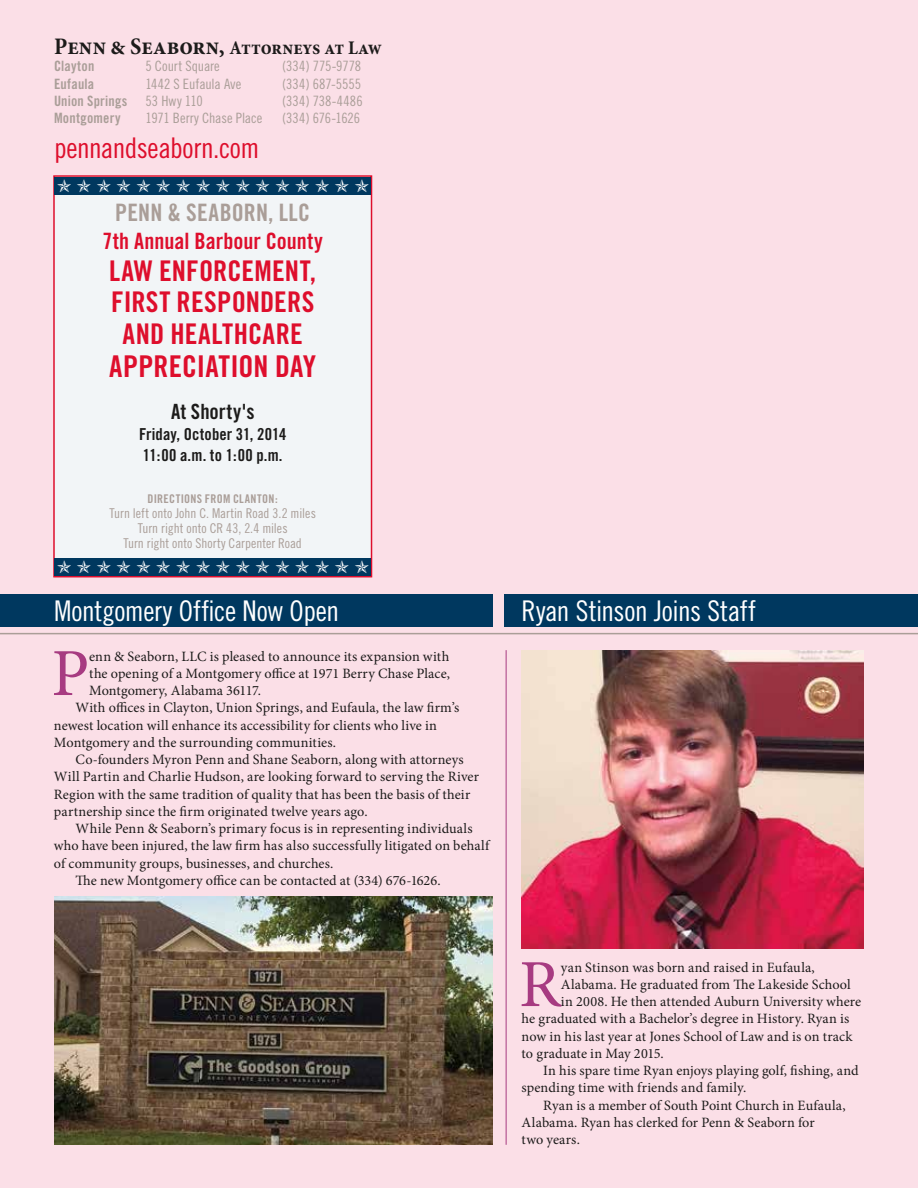
<style>
.page{position:relative;width:918px;height:1188px;background:#fbdfe7}
.page>*{position:absolute;margin:0;border:0;box-sizing:border-box;transform-origin:0 0}
.t1{font:67.35px "Minion Pro";color:#a73b81}
.t2{font:30px "Trade Gothic Bold Cond Twenty";letter-spacing:.005em;color:#de0e2c}
.t3{font:28.5px "Trade Gothic Cond Eighteen";letter-spacing:-.01em;color:#fff}
.t4{font:28.5px/31.5px "Trade Gothic Bold Cond Twenty";letter-spacing:.01em;color:#de0e2c;text-align:center}
.t5{font:28.5px "Trade Gothic Cond Eighteen";letter-spacing:-.015em;color:#de0e2c}
.t6{font:24px "Trade Gothic Bold Cond Twenty";letter-spacing:.01em;color:#aa9e98}
.t7{font:22.5px "Trade Gothic Bold Cond Twenty";color:#de0e2c}
.t8{font:21px "Trade Gothic Bold Cond Twenty";letter-spacing:.005em;color:#1c1b1a}
.t9{font:700 condensed 19.5px "Minion Pro";letter-spacing:-.005em;color:#1c1b1a}
.t10{font:18px "Zapf Dingbats";color:#fff}
.t11{font:16.5px/21px "Trade Gothic Bold Cond Twenty";letter-spacing:.005em;color:#1c1b1a}
.t12{font:14.25px "Minion Pro";letter-spacing:.01em;color:#1c1b1a}
.t13{font:14.25px "Trade Gothic Cond Eighteen";letter-spacing:-.005em;color:#aa9e98}
.t14{font:14.25px "Trade Gothic Bold Cond Twenty";letter-spacing:.015em;color:#aa9e98}
.t15{font:13.5px/15px "Trade Gothic Cond Eighteen";color:#aa9e98;text-align:center}
.t16{font:12px "Trade Gothic Bold Cond Twenty";letter-spacing:.03em;color:#aa9e98}
.s1{font-size:24px}
</style>
<div class="page">
<div style="left:0;top:594px;width:492px;height:32px;background:#00385f"></div>
<div style="left:504px;top:594px;width:414px;height:32px;background:#00385f"></div>
<hr style="left:0;top:633px;width:918px;height:1px;background:#aa9e98">
<hr style="left:506px;top:650px;width:1px;height:495px;background:#a73b81">
<div style="left:54px;top:176px;width:318px;height:401px;background:#f2f5f7"></div>
<div style="left:53px;top:175px;width:319px;height:402px;border:2px solid #de0e2c"></div>
<img style="left:54px;top:897px;width:438px;height:248px">
<div style="left:55px;top:177px;width:316px;height:17px;background:#00385f"></div>
<div style="left:55px;top:558px;width:316px;height:18px;background:#00385f"></div>
<img style="left:522px;top:650px;width:342px;height:298px">
<h3 class="t9" style="left:54px;top:35px;width:330px"><span class="s1">Penn &amp; Seaborn,</span> Attorneys at Law</h3>
<p class="t14" style="left:54px;top:58px;width:42px">Clayton</p>
<p class="t13" style="left:145px;top:58px;width:76px">5 Court Square</p>
<p class="t13" style="left:282px;top:58px;width:81px">(334) 775-9778</p>
<p class="t14" style="left:54px;top:75px;width:42px">Eufaula</p>
<p class="t13" style="left:145px;top:75px;width:97px">1442 S Eufaula Ave</p>
<p class="t13" style="left:282px;top:75px;width:81px">(334) 687-5555</p>
<p class="t14" style="left:54px;top:92px;width:75px">Union Springs</p>
<p class="t13" style="left:145px;top:92px;width:59px">53 Hwy 110</p>
<p class="t13" style="left:282px;top:92px;width:82px">(334) 738-4486</p>
<p class="t14" style="left:54px;top:109px;width:68px">Montgomery</p>
<p class="t13" style="left:145px;top:110px;width:118px">1971 Berry Chase Place</p>
<p class="t13" style="left:282px;top:110px;width:80px">(334) 676-1626</p>
<h3 class="t5" style="left:54px;top:131px;width:207px">pennandseaborn.com</h3>
<p class="t10" style="left:57px;top:177px;width:314px">✯ ✯ ✯ ✯ ✯ ✯ ✯ ✯ ✯ ✯ ✯ ✯ ✯ ✯ ✯ ✯</p>
<h3 class="t6" style="left:115px;top:197px;width:197px">PENN &amp; SEABORN, LLC</h3>
<h3 class="t7" style="left:103px;top:227px;width:222px">7th Annual Barbour County</h3>
<h3 class="t4" style="left:109px;top:254px;width:209px">LAW ENFORCEMENT,<br>FIRST RESPONDERS<br>AND HEALTHCARE</h3>
<h2 class="t2" style="left:109px;top:348px;width:209px">APPRECIATION DAY</h2>
<h3 class="t8" style="left:171px;top:398px;width:85px">At Shorty's</h3>
<p class="t11" style="left:139px;top:423px;width:149px">Friday, October 31, 2014<br>11:00 a.m. to 1:00 p.m.</p>
<p class="t16" style="left:148px;top:491px;width:132px">DIRECTIONS FROM CLANTON:</p>
<p class="t15" style="left:110px;top:505px;width:208px">Turn left onto John C. Martin Road 3.2 miles<br>Turn right onto CR 43, 2.4 miles<br>Turn right onto Shorty Carpenter Road</p>
<p class="t10" style="left:57px;top:558px;width:314px">✯ ✯ ✯ ✯ ✯ ✯ ✯ ✯ ✯ ✯ ✯ ✯ ✯ ✯ ✯ ✯</p>
<h3 class="t3" style="left:54px;top:594px;width:287px">Montgomery Office Now Open</h3>
<h3 class="t3" style="left:522px;top:594px;width:236px">Ryan Stinson Joins Staff</h3>
<h1 class="t1" style="left:51px;top:628px;width:39px">P</h1>
<p class="t12" style="left:89px;top:646px;width:362px">enn &amp; Seaborn, LLC is pleased to announce its expansion with</p>
<p class="t12" style="left:89px;top:664px;width:363px">the opening of a Montgomery office at 1971 Berry Chase Place,</p>
<p class="t12" style="left:89px;top:681px;width:173px">Montgomery, Alabama 36117.</p>
<p class="t12" style="left:76px;top:698px;width:385px">With offices in Clayton, Union Springs, and Eufaula, the law firm’s</p>
<p class="t12" style="left:54px;top:715px;width:385px">newest location will enhance its accessibility for clients who live in</p>
<p class="t12" style="left:54px;top:733px;width:284px">Montgomery and the surrounding communities.</p>
<p class="t12" style="left:76px;top:750px;width:390px">Co-founders Myron Penn and Shane Seaborn, along with attorneys</p>
<p class="t12" style="left:54px;top:767px;width:427px">Will Partin and Charlie Hudson, are looking forward to serving the River</p>
<p class="t12" style="left:54px;top:784px;width:418px">Region with the same tradition of quality that has been the basis of their</p>
<p class="t12" style="left:54px;top:802px;width:315px">partnership since the firm originated twelve years ago.</p>
<p class="t12" style="left:76px;top:819px;width:399px">While Penn &amp; Seaborn’s primary focus is in representing individuals</p>
<p class="t12" style="left:54px;top:836px;width:437px">who have been injured, the law firm has also successfully litigated on behalf</p>
<p class="t12" style="left:54px;top:854px;width:281px">of community groups, businesses, and churches.</p>
<p class="t12" style="left:76px;top:871px;width:367px">The new Montgomery office can be contacted at (334) 676-1626.</p>
<h1 class="t1" style="left:519px;top:939px;width:43px">R</h1>
<p class="t12" style="left:561px;top:957px;width:255px">yan Stinson was born and raised in Eufaula,</p>
<p class="t12" style="left:561px;top:975px;width:291px">Alabama. He graduated from The Lakeside School</p>
<p class="t12" style="left:561px;top:992px;width:302px">in 2008. He then attended Auburn University where</p>
<p class="t12" style="left:522px;top:1009px;width:329px">he graduated with a Bachelor’s degree in History. Ryan is</p>
<p class="t12" style="left:522px;top:1026px;width:332px">now in his last year at Jones School of Law and is on track</p>
<p class="t12" style="left:522px;top:1044px;width:144px">to graduate in May 2015.</p>
<p class="t12" style="left:543px;top:1061px;width:317px">In his spare time Ryan enjoys playing golf, fishing, and</p>
<p class="t12" style="left:522px;top:1078px;width:226px">spending time with friends and family.</p>
<p class="t12" style="left:543px;top:1096px;width:304px">Ryan is a member of South Point Church in Eufaula,</p>
<p class="t12" style="left:522px;top:1113px;width:295px">Alabama. Ryan has clerked for Penn &amp; Seaborn for</p>
<p class="t12" style="left:522px;top:1130px;width:60px">two years.</p>
</div>
